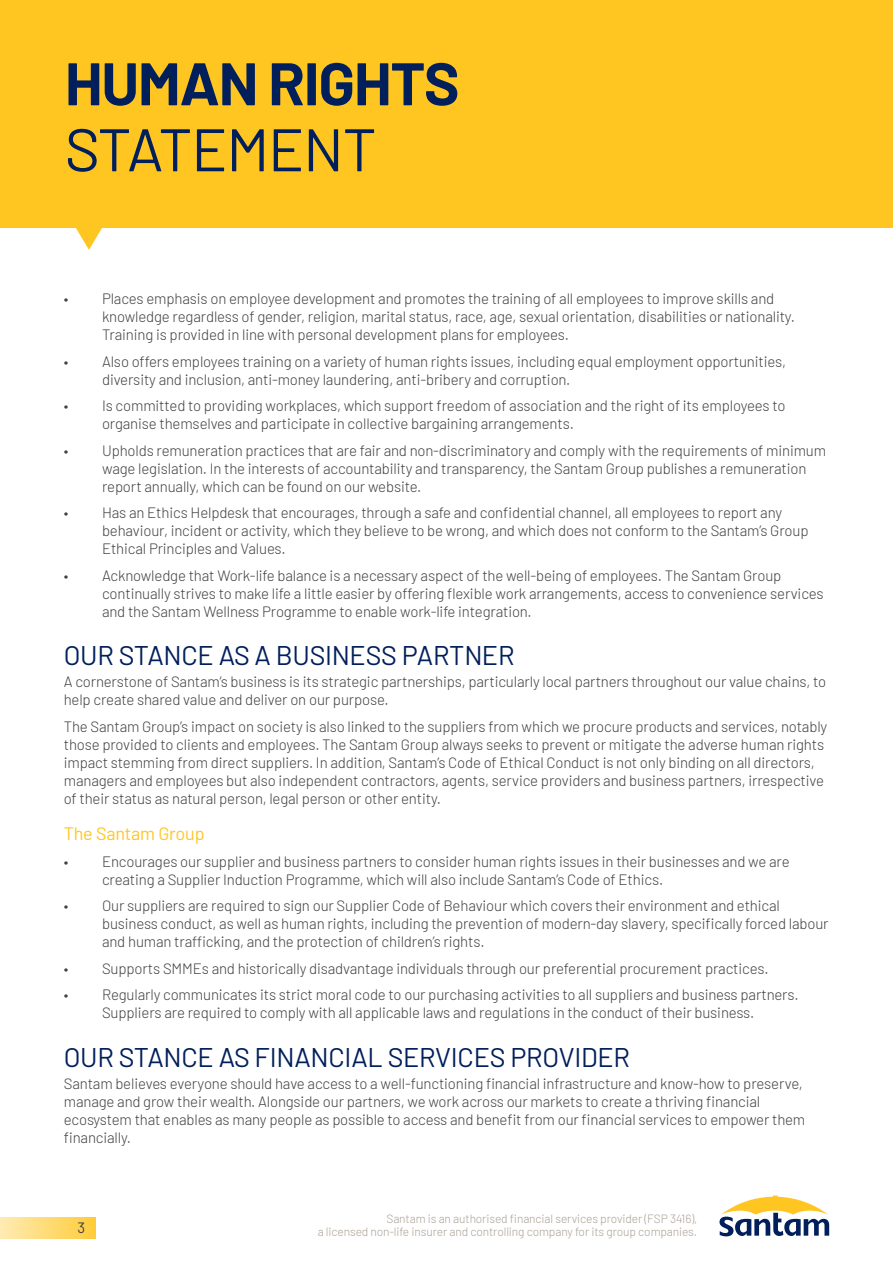
<style>
.page{position:relative;width:893px;height:1263px;background:#fff}
.page>*{position:absolute;margin:0;border:0;box-sizing:border-box;transform-origin:0 0}
.t1{font:700 60px "Barlow";letter-spacing:-.02em;color:#001f5b}
.t2{font:60px "Barlow";letter-spacing:-.02em;color:#001f5b}
.t3{font:27px "Barlow";letter-spacing:-.01em;color:#001f5b}
.t4{font:18px "Barlow";letter-spacing:-.01em;color:#ffc621}
.t5{font:300 15px/18px "Barlow";letter-spacing:-.01em;color:#414042}
.t6{font:15px "Barlow";color:#414042}
.t7{font:300 12px/13.5px "Barlow";letter-spacing:-.01em;color:#aba194;text-align:right}
</style>
<div class="page">
<div style="left:0;top:0;width:893px;height:227px;background:#ffc621"></div>
<svg style="left:61px;top:227px;width:56px;height:23px"></svg>
<div style="left:0;top:1217px;width:95px;height:21px;background:linear-gradient(to right,#ffebb4,#ffcc3a)"></div>
<svg style="left:719px;top:1195px;width:110px;height:41px"></svg>
<h1 class="t1" style="left:65px;top:39px;width:396px">HUMAN RIGHTS</h1>
<h1 class="t2" style="left:65px;top:106px;width:313px">STATEMENT</h1>
<p class="t5" style="left:102px;top:289px;width:694px;text-indent:-38px">• Places emphasis on employee development and promotes the training of all employees to improve skills and knowledge regardless of gender, religion, marital status, race, age, sexual orientation, disabilities or nationality.<br>Training is provided in line with personal development plans for employees.</p>
<p class="t5" style="left:102px;top:351px;width:685px;text-indent:-38px">• Also offers employees training on a variety of human rights issues, including equal employment opportunities, diversity and inclusion, anti-money laundering, anti-bribery and corruption.</p>
<p class="t5" style="left:102px;top:396px;width:685px;text-indent:-38px">• Is committed to providing workplaces, which support freedom of association and the right of its employees to organise themselves and participate in collective bargaining arrangements.</p>
<p class="t5" style="left:102px;top:440px;width:726px;text-indent:-38px">• Upholds remuneration practices that are fair and non-discriminatory and comply with the requirements of minimum wage legislation. In the interests of accountability and transparency, the Santam Group publishes a remuneration report annually, which can be found on our website.</p>
<p class="t5" style="left:102px;top:503px;width:708px;text-indent:-38px">• Has an Ethics Helpdesk that encourages, through a safe and confidential channel, all employees to report any behaviour, incident or activity, which they believe to be wrong, and which does not conform to the Santam’s Group<br>Ethical Principles and Values.</p>
<p class="t5" style="left:102px;top:565px;width:723px;text-indent:-38px">• Acknowledge that Work-life balance is a necessary aspect of the well-being of employees. The Santam Group continually strives to make life a little easier by offering flexible work arrangements, access to convenience services and the Santam Wellness Programme to enable work-life integration.</p>
<h2 class="t3" style="left:64px;top:636px;width:452px">OUR STANCE AS A BUSINESS PARTNER</h2>
<p class="t5" style="left:64px;top:672px;width:764px">A cornerstone of Santam’s business is its strategic partnerships, particularly local partners throughout our value chains, to help create shared value and deliver on our purpose.</p>
<p class="t5" style="left:64px;top:716px;width:765px">The Santam Group’s impact on society is also linked to the suppliers from which we procure products and services, notably those provided to clients and employees. The Santam Group always seeks to prevent or mitigate the adverse human rights impact stemming from direct suppliers. In addition, Santam’s Code of Ethical Conduct is not only binding on all directors, managers and employees but also independent contractors, agents, service providers and business partners, irrespective of their status as natural person, legal person or other entity.</p>
<p class="t4" style="left:64px;top:821px;width:142px">The Santam Group</p>
<p class="t5" style="left:102px;top:851px;width:689px;text-indent:-38px">• Encourages our supplier and business partners to consider human rights issues in their businesses and we are creating a Supplier Induction Programme, which will also include Santam’s Code of Ethics.</p>
<p class="t5" style="left:102px;top:896px;width:728px;text-indent:-38px">• Our suppliers are required to sign our Supplier Code of Behaviour which covers their environment and ethical business conduct, as well as human rights, including the prevention of modern-day slavery, specifically forced labour and human trafficking, and the protection of children’s rights.</p>
<p class="t5" style="left:64px;top:958px;width:706px">• Supports SMMEs and historically disadvantage individuals through our preferential procurement practices.</p>
<p class="t5" style="left:64px;top:985px;width:736px;text-align:center">• Regularly communicates its strict moral code to our purchasing activities to all suppliers and business partners.<br>Suppliers are required to comply with all applicable laws and regulations in the conduct of their business.</p>
<h2 class="t3" style="left:64px;top:1037px;width:568px">OUR STANCE AS FINANCIAL SERVICES PROVIDER</h2>
<p class="t5" style="left:64px;top:1073px;width:743px">Santam believes everyone should have access to a well-functioning financial infrastructure and know-how to preserve, manage and grow their wealth. Alongside our partners, we work across our markets to create a thriving financial ecosystem that enables as many people as possible to access and benefit from our financial services to empower them financially.</p>
<p class="t6" style="left:77px;top:1217px;width:9px">3</p>
<p class="t7" style="left:318px;top:1211px;width:381px">Santam is an authorised financial services provider (FSP 3416),<br>a licensed non-life insurer and controlling company for its group companies.</p>
</div>
